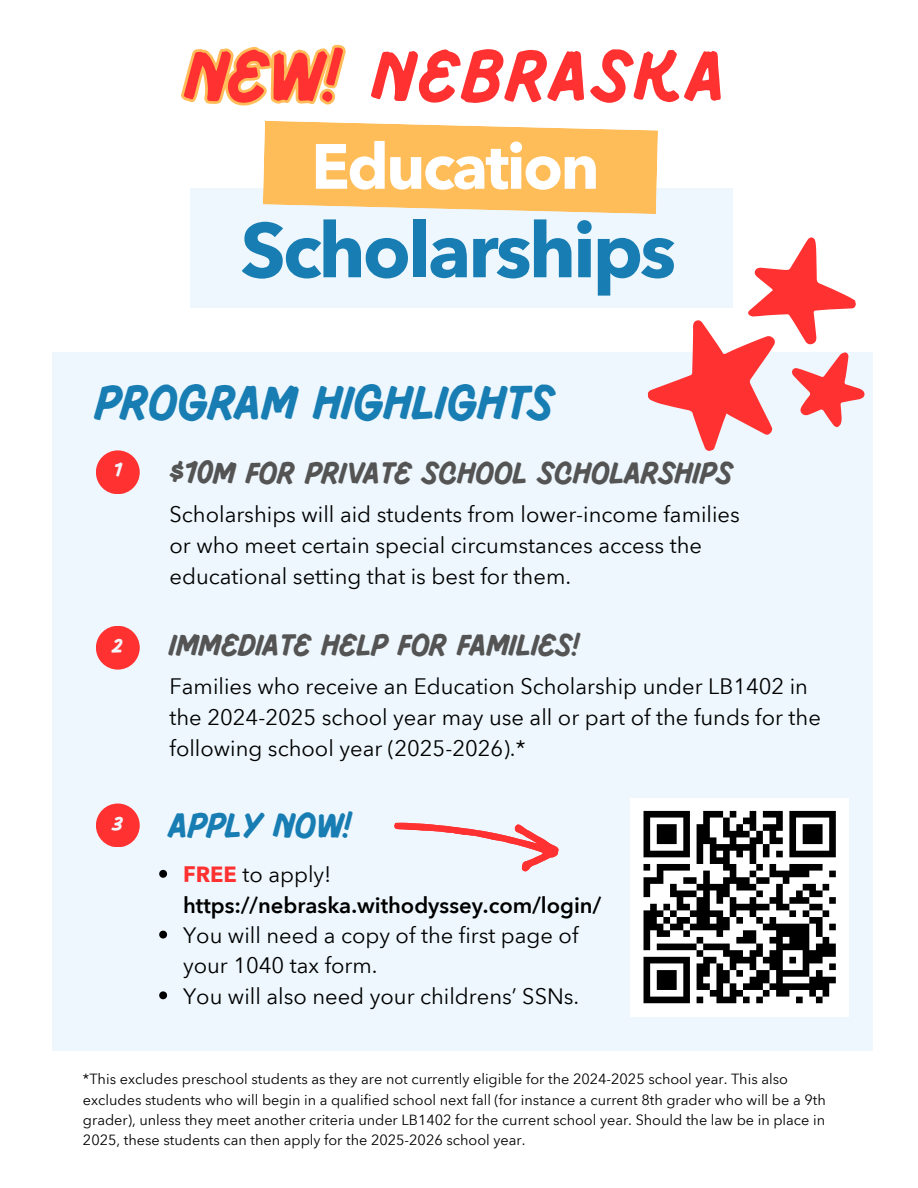
<style>
.page{position:relative;width:918px;height:1188px;background:#fff}
.page>*{position:absolute;margin:0;border:0;box-sizing:border-box;transform-origin:0 0}
.t1{font:700 76.5px "Avenir Next Thai Modern";letter-spacing:-.04em;color:#187db2}
.t2{font:700 72.9px "Pluma";letter-spacing:.05em;color:#ff3131}
.t3{font:700 63.3px "Avenir Next Thai Modern";letter-spacing:-.04em;color:#fff}
.t4{font:700 49.5px "Pluma";color:#187db2}
.t5{font:700 36px "Pluma";color:#187db2}
.t6{font:700 31.5px "Pluma";color:#545454}
.t7{font:22.05px/30.6px "Avenir Next Thai Modern";color:#000}
.t8{font:600 22.05px/30.3px "Avenir Next Thai Modern";color:#000}
.t9{font:700 19.65px "Pluma";color:#f3f5fa}
.t10{font:14.55px/20.2px "Avenir Next Thai Modern";color:#000}
.s1{color:rgb(0 0 0/0)}
.s2{font-weight:700;color:#ff3131}
.s3{font-weight:400}
</style>
<div class="page">
<div style="left:53px;top:353px;width:820px;height:698px;background:#edf7fd"></div>
<div style="left:190px;top:188px;width:542px;height:119px;background:#edf7fd"></div>
<div style="left:96px;top:450px;width:44px;height:44px;background:#ff3131;border-radius:50%"></div>
<div style="left:96px;top:626px;width:44px;height:44px;background:#ff3131;border-radius:50%"></div>
<div style="left:96px;top:804px;width:44px;height:43px;background:#ff3131;border-radius:50%"></div>
<svg style="left:630px;top:232px;width:242px;height:219px"></svg>
<div style="left:630px;top:798px;width:219px;height:219px;background:#fff"></div>
<svg style="left:643px;top:810px;width:193px;height:194px"></svg>
<svg style="left:394px;top:822px;width:165px;height:50px"></svg>
<svg style="left:181px;top:44px;width:477px;height:170px"></svg>
<svg style="left:159px;top:870px;width:8px;height:8px"></svg>
<svg style="left:159px;top:931px;width:8px;height:8px"></svg>
<svg style="left:159px;top:991px;width:8px;height:8px"></svg>
<h6 class="t2" style="left:186px;top:45px;width:542px"><span class="s1">NEW!</span> NEBRASKA</h6>
<p class="t3" style="left:311px;top:117px;width:290px">Education</p>
<h4 class="t1" style="left:241px;top:191px;width:437px">Scholarships</h4>
<p class="t4" style="left:96px;top:382px;width:460px">PROGRAM HIGHLIGHTS</p>
<h2 class="t9" style="left:114px;top:462px;width:9px">1</h2>
<h2 class="t9" style="left:112px;top:638px;width:12px">2</h2>
<h6 class="t6" style="left:170px;top:459px;width:565px">$10M FOR PRIVATE SCHOOL SCHOLARSHIPS</h6>
<p class="t7" style="left:170px;top:498px;width:572px">Scholarships will aid students from lower-income families or who meet certain special circumstances access the educational setting that is best for them.</p>
<p class="t6" style="left:170px;top:631px;width:411px">IMMEDIATE HELP FOR FAMILIES!</p>
<p class="t7" style="left:170px;top:670px;width:653px">Families who receive an Education Scholarship under LB1402 in the 2024-2025 school year may use all or part of the funds for the following school year (2025-2026).*</p>
<h3 class="t9" style="left:113px;top:815px;width:12px">3</h3>
<h1 class="t5" style="left:170px;top:810px;width:184px">APPLY NOW!</h1>
<p class="t8" style="left:183px;top:858px;width:420px"><span class="s2">FREE</span> <span class="s3">to apply! </span>https://nebraska.withodyssey.com/login/</p>
<p class="t7" style="left:183px;top:919px;width:397px">You will need a copy of the first page of your 1040 tax form.</p>
<h5 class="t7" style="left:183px;top:980px;width:398px">You will also need your childrens’ SSNs.</h5>
<p class="t10" style="left:83px;top:1068px;width:744px">*This excludes preschool students as they are not currently eligible for the 2024-2025 school year. This also excludes students who will begin in a qualified school next fall (for instance a current 8th grader who will be a 9th grader), unless they meet another criteria under LB1402 for the current school year. Should the law be in place in 2025, these students can then apply for the 2025-2026 school year.</p>
</div>
